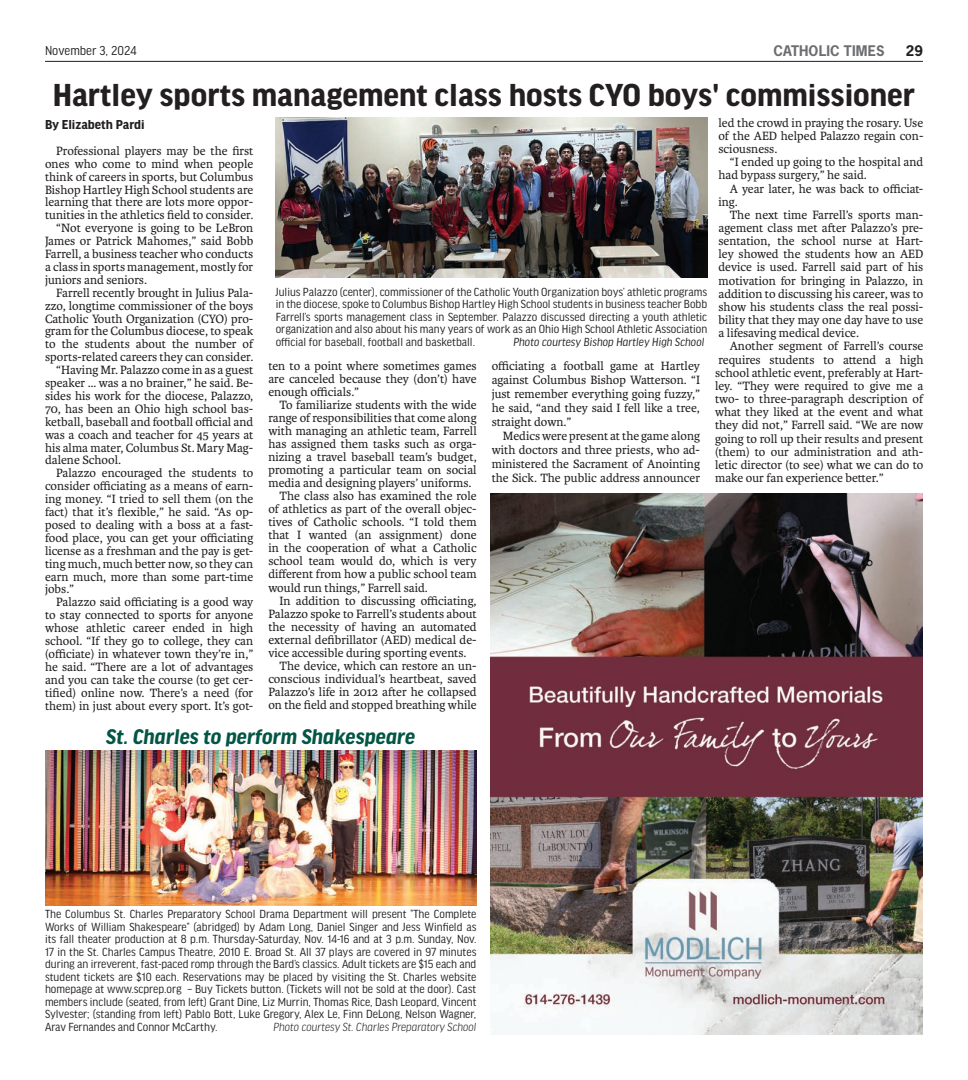
<style>
.page{position:relative;width:968px;height:1080px;background:#fff}
.page>*{position:absolute;margin:0;border:0;box-sizing:border-box;transform-origin:0 0}
.t1{font:700 33.75px "Good Headline Pro";color:#231f20}
.t2{font:italic 700 22.5px "Good Headline Pro";color:#035644}
.t3{font:700 13.75px "Good Headline Pro";color:#231f20}
.t4{font:13.75px "Good Headline Pro Narr";color:#231f20}
.t5{font:700 13.75px "News Gothic Std";letter-spacing:.01em;color:#6c6d70}
.t6{font:700 13.75px "News Gothic Std";color:#231f20}
.t7{font:12.75px/13.1px "Karmina";color:#231f20;text-align:justify}
.t8{font:12.5px/12.5px "Good Headline Pro Narr";color:#231f20;text-align:justify}
.t9{font:italic 300 12.5px "Good Headline Pro Narr";color:#231f20}
.t10{font:italic 12.5px "Good Headline Pro Narr";color:#231f20}
</style>
<div class="page">
<hr style="left:45px;top:61px;width:877px;height:1px;background:#231f20">
<img style="left:491px;top:493px;width:431px;height:542px">
<img style="left:276px;top:117px;width:431px;height:160px">
<img style="left:45px;top:750px;width:431px;height:155px">
<p class="t4" style="left:45px;top:44px;width:93px">November 3, 2024</p>
<p class="t5" style="left:773px;top:41px;width:112px">CATHOLIC TIMES</p>
<p class="t6" style="left:905px;top:41px;width:19px">29</p>
<h1 class="t1" style="left:53px;top:79px;width:864px">Hartley sports management class hosts CYO boys' commissioner</h1>
<p class="t3" style="left:45px;top:118px;width:101px">By Elizabeth Pardi</p>
<p class="t7" style="left:56px;top:144px;width:198px">Professional players may be the first</p>
<p class="t7" style="left:45px;top:157px;width:210px">ones who come to mind when people</p>
<p class="t7" style="left:45px;top:170px;width:210px">think of careers in sports, but Columbus</p>
<p class="t7" style="left:45px;top:183px;width:210px">Bishop Hartley High School students are</p>
<p class="t7" style="left:45px;top:196px;width:210px">learning that there are lots more oppor-</p>
<p class="t7" style="left:45px;top:209px;width:210px">tunities in the athletics field to consider.</p>
<p class="t7" style="left:56px;top:222px;width:198px">“Not everyone is going to be LeBron</p>
<p class="t7" style="left:45px;top:235px;width:210px">James or Patrick Mahomes,” said Bobb</p>
<p class="t7" style="left:45px;top:248px;width:210px">Farrell, a business teacher who conducts</p>
<p class="t7" style="left:45px;top:260px;width:210px">a class in sports management, mostly for</p>
<p class="t7" style="left:45px;top:273px;width:103px">juniors and seniors.</p>
<p class="t7" style="left:56px;top:286px;width:199px">Farrell recently brought in Julius Pala-</p>
<p class="t7" style="left:45px;top:299px;width:210px">zzo, longtime commissioner of the boys</p>
<p class="t7" style="left:45px;top:312px;width:210px">Catholic Youth Organization (CYO) pro-</p>
<p class="t7" style="left:45px;top:325px;width:210px">gram for the Columbus diocese, to speak</p>
<p class="t7" style="left:45px;top:338px;width:210px">to the students about the number of</p>
<p class="t7" style="left:45px;top:351px;width:210px">sports-related careers they can consider.</p>
<p class="t7" style="left:56px;top:364px;width:198px">“Having Mr. Palazzo come in as a guest</p>
<p class="t7" style="left:45px;top:377px;width:210px">speaker … was a no brainer,” he said. Be-</p>
<p class="t7" style="left:45px;top:389px;width:210px">sides his work for the diocese, Palazzo,</p>
<p class="t7" style="left:45px;top:402px;width:210px">70, has been an Ohio high school bas-</p>
<p class="t7" style="left:45px;top:415px;width:210px">ketball, baseball and football official and</p>
<p class="t7" style="left:45px;top:428px;width:210px">was a coach and teacher for 45 years at</p>
<p class="t7" style="left:45px;top:441px;width:210px">his alma mater, Columbus St. Mary Mag-</p>
<p class="t7" style="left:45px;top:454px;width:77px">dalene School.</p>
<p class="t7" style="left:56px;top:467px;width:198px">Palazzo encouraged the students to</p>
<p class="t7" style="left:45px;top:480px;width:210px">consider officiating as a means of earn-</p>
<p class="t7" style="left:45px;top:493px;width:210px">ing money. “I tried to sell them (on the</p>
<p class="t7" style="left:45px;top:506px;width:210px">fact) that it’s flexible,” he said. “As op-</p>
<p class="t7" style="left:45px;top:518px;width:210px">posed to dealing with a boss at a fast-</p>
<p class="t7" style="left:45px;top:531px;width:210px">food place, you can get your officiating</p>
<p class="t7" style="left:45px;top:544px;width:210px">license as a freshman and the pay is get-</p>
<p class="t7" style="left:45px;top:557px;width:210px">ting much, much better now, so they can</p>
<p class="t7" style="left:45px;top:570px;width:210px">earn much, more than some part-time</p>
<p class="t7" style="left:45px;top:583px;width:31px">jobs.”</p>
<p class="t7" style="left:56px;top:596px;width:198px">Palazzo said officiating is a good way</p>
<p class="t7" style="left:45px;top:609px;width:210px">to stay connected to sports for anyone</p>
<p class="t7" style="left:45px;top:622px;width:210px">whose athletic career ended in high</p>
<p class="t7" style="left:45px;top:635px;width:210px">school. “If they go to college, they can</p>
<p class="t7" style="left:45px;top:647px;width:210px">(officiate) in whatever town they’re in,”</p>
<p class="t7" style="left:45px;top:660px;width:210px">he said. “There are a lot of advantages</p>
<p class="t7" style="left:45px;top:673px;width:210px">and you can take the course (to get cer-</p>
<p class="t7" style="left:45px;top:686px;width:210px">tified) online now. There’s a need (for</p>
<p class="t7" style="left:45px;top:699px;width:210px">them) in just about every sport. It’s got-</p>
<p class="t7" style="left:718px;top:116px;width:206px">led the crowd in praying the rosary. Use of the AED helped Palazzo regain con&shy;sciousness.</p>
<p class="t7" style="left:718px;top:156px;width:206px;text-indent:11px">“I ended up going to the hospital and had bypass surgery,” he said.</p>
<p class="t7" style="left:718px;top:182px;width:206px;text-indent:11px">A year later, he was back to officiat&shy;ing.</p>
<p class="t7" style="left:718px;top:208px;width:206px;text-indent:11px">The next time Farrell’s sports man&shy;agement class met after Palazzo’s pre&shy;sentation, the school nurse at Hart&shy;ley showed the students how an AED device is used. Farrell said part of his motivation for bringing in Palazzo, in addition to discussing his career, was to show his students class the real possi&shy;bility that they may one day have to use a lifesaving medical device.</p>
<p class="t7" style="left:715px;top:340px;width:210px;text-indent:15px">Another segment of Farrell’s course requires students to attend a high school athletic event, preferably at Hart&shy;ley. “They were required to give me a two- to three-paragraph description of what they liked at the event and what they did not,” Farrell said. “We are now going to roll up their results and present (them) to our administration and ath&shy;letic director (to see) what we can do to make our fan experience better.”</p>
<p class="t8" style="left:276px;top:286px;width:433px">Julius Palazzo (center), commissioner of the Catholic Youth Organization boys’ athletic programs in the diocese, spoke to Columbus Bishop Hartley High School students in business teacher Bobb Farrell’s sports management class in September. Palazzo discussed directing a youth athletic organization and also about his many years of work as an Ohio High School Athletic Association official for baseball, football and basketball.</p>
<p class="t10" style="left:513px;top:336px;width:192px">Photo courtesy Bishop Hartley High School</p>
<p class="t7" style="left:268px;top:359px;width:210px">ten to a point where sometimes games are canceled because they (don’t) have enough officials.”</p>
<p class="t7" style="left:279px;top:398px;width:198px">To familiarize students with the wide</p>
<p class="t7" style="left:268px;top:411px;width:210px">range of responsibilities that come along</p>
<p class="t7" style="left:268px;top:424px;width:210px">with managing an athletic team, Farrell</p>
<p class="t7" style="left:268px;top:437px;width:210px">has assigned them tasks such as orga-</p>
<p class="t7" style="left:268px;top:450px;width:210px">nizing a travel baseball team’s budget,</p>
<p class="t7" style="left:268px;top:464px;width:210px">promoting a particular team on social</p>
<p class="t7" style="left:268px;top:477px;width:205px">media and designing players’ uniforms.</p>
<p class="t7" style="left:279px;top:490px;width:199px">The class also has examined the role</p>
<p class="t7" style="left:268px;top:503px;width:210px">of athletics as part of the overall objec-</p>
<p class="t7" style="left:268px;top:516px;width:210px">tives of Catholic schools. “I told them</p>
<p class="t7" style="left:268px;top:529px;width:210px">that I wanted (an assignment) done</p>
<p class="t7" style="left:268px;top:542px;width:210px">in the cooperation of what a Catholic</p>
<p class="t7" style="left:268px;top:555px;width:210px">school team would do, which is very</p>
<p class="t7" style="left:268px;top:568px;width:210px">different from how a public school team</p>
<p class="t7" style="left:268px;top:581px;width:161px">would run things,” Farrell said.</p>
<p class="t7" style="left:279px;top:594px;width:198px">In addition to discussing officiating,</p>
<p class="t7" style="left:268px;top:607px;width:210px">Palazzo spoke to Farrell’s students about</p>
<p class="t7" style="left:268px;top:620px;width:210px">the necessity of having an automated</p>
<p class="t7" style="left:268px;top:633px;width:210px">external defibrillator (AED) medical de-</p>
<p class="t7" style="left:268px;top:646px;width:200px">vice accessible during sporting events.</p>
<p class="t7" style="left:279px;top:659px;width:198px">The device, which can restore an un-</p>
<p class="t7" style="left:268px;top:672px;width:210px">conscious individual’s heartbeat, saved</p>
<p class="t7" style="left:268px;top:685px;width:210px">Palazzo’s life in 2012 after he collapsed</p>
<p class="t7" style="left:268px;top:699px;width:210px">on the field and stopped breathing while</p>
<p class="t7" style="left:491px;top:359px;width:210px;line-height:14px">officiating a football game at Hartley against Columbus Bishop Watterson. “I just remember everything going fuzzy,” he said, “and they said I fell like a tree, straight down.”</p>
<p class="t7" style="left:491px;top:429px;width:210px;line-height:14px;text-indent:11px">Medics were present at the game along with doctors and three priests, who ad&shy;ministered the Sacrament of Anointing the Sick. The public address announcer</p>
<h2 class="t2" style="left:106px;top:726px;width:310px">St. Charles to perform Shakespeare</h2>
<p class="t8" style="left:45px;top:908px;width:433px">The Columbus St. Charles Preparatory School Drama Department will present “The Complete Works of William Shakespeare” (abridged) by Adam Long, Daniel Singer and Jess Winfield as its fall theater production at 8 p.m. Thursday-Saturday, Nov. 14-16 and at 3 p.m. Sunday, Nov.<br>17 in the St. Charles Campus Theatre, 2010 E. Broad St. All 37 plays are covered in 97 minutes during an irreverent, fast-paced romp through the Bard’s classics. Adult tickets are $15 each and student tickets are $10 each. Reservations may be placed by visiting the St. Charles website homepage at www.scprep.org – Buy Tickets button. (Tickets will not be sold at the door). Cast members include (seated, from left) Grant Dine, Liz Murrin, Thomas Rice, Dash Leopard, Vincent Sylvester; (standing from left) Pablo Bott, Luke Gregory, Alex Le, Finn DeLong, Nelson Wagner, Arav Fernandes and Connor McCarthy.</p>
<p class="t9" style="left:273px;top:1020px;width:205px">Photo courtesy St. Charles Preparatory School</p>
</div>
